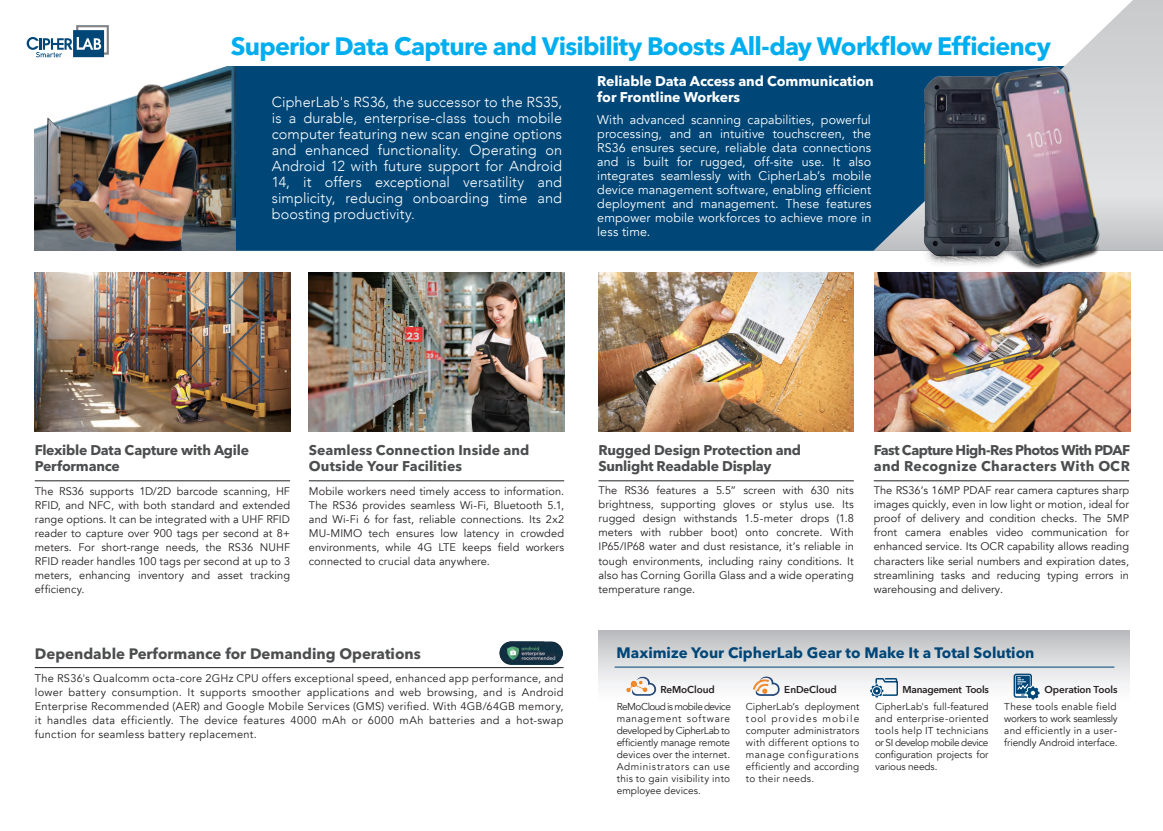
<style>
.page{position:relative;width:1163px;height:831px;background:#fff}
.page>*{position:absolute;margin:0;border:0;box-sizing:border-box;transform-origin:0 0}
.t1{font:700 25px "Avenir Next LT Pro";letter-spacing:-.03em;color:#00aeef}
.t2{font:700 15px "Avenir Next LT Pro";color:#004677}
.t3{font:700 15px "Avenir Next LT Pro";color:#4c4d4e}
.t4{font:300 14.5px/16px "Avenir";letter-spacing:.005em;color:#fff;text-align:justify}
.t5{font:700 14px/16px "Avenir Next LT Pro";letter-spacing:-.015em;color:#4c4d4e}
.t6{font:700 14px/16px "Avenir Next LT Pro";letter-spacing:-.005em;color:#fff}
.t7{font:700 14px/16px "Avenir Next LT Pro";letter-spacing:.005em;color:#4c4d4e}
.t8{font:12.5px/14px "Avenir";letter-spacing:.005em;color:#fff;text-align:justify}
.t9{font:11px/14px "Avenir";letter-spacing:.005em;color:#231f20;text-align:justify}
.t10{font:10px/12px "Avenir";letter-spacing:.01em;color:#231f20;text-align:justify}
.t11{font:600 10px "Avenir Next";letter-spacing:-.01em;color:#231f20}
.t12{font:600 10px "Avenir Next";letter-spacing:-.03em;color:#231f20}
</style>
<div class="page">
<div style="left:236px;top:66px;width:637px;height:185px;background:#004778"></div>
<svg style="left:873px;top:0;width:289px;height:251px"></svg>
<svg style="left:598px;top:630px;width:530px;height:68px"></svg>
<hr style="left:614px;top:666px;width:500px;height:1px;background:#004677">
<img style="left:624px;top:676px;width:32px;height:21px">
<img style="left:750px;top:671px;width:33px;height:27px">
<svg style="left:868px;top:677px;width:30px;height:21px"></svg>
<div style="left:872px;top:686px;width:9px;height:9px;border:1px solid #fff;border-radius:50%"></div>
<div style="left:1013px;top:673px;width:18px;height:24px;border:2px solid #004677;border-radius:2px"></div>
<div style="left:1015px;top:675px;width:14px;height:18px;background:#004677"></div>
<svg style="left:1016px;top:677px;width:25px;height:23px"></svg>
<img style="left:309px;top:272px;width:255px;height:159px">
<img style="left:35px;top:272px;width:255px;height:159px">
<hr style="left:309px;top:480px;width:255px;height:1px;background:#231f20">
<hr style="left:598px;top:480px;width:255px;height:1px;background:#231f20">
<hr style="left:873px;top:480px;width:255px;height:1px;background:#231f20">
<svg style="left:27px;top:25px;width:82px;height:32px"></svg>
<hr style="left:35px;top:480px;width:255px;height:1px;background:#231f20">
<hr style="left:35px;top:667px;width:528px;height:1px;background:#231f20">
<img style="left:500px;top:641px;width:62px;height:24px">
<img style="left:893px;top:65px;width:86px;height:200px">
<img style="left:961px;top:183px;width:172px;height:121px">
<img style="left:1112px;top:207px;width:17px;height:65px">
<img style="left:979px;top:58px;width:133px;height:214px">
<img style="left:598px;top:272px;width:255px;height:159px">
<img style="left:874px;top:272px;width:255px;height:159px">
<img style="left:35px;top:66px;width:201px;height:185px">
<img style="left:46px;top:72px;width:170px;height:179px">
<h1 class="t1" style="left:231px;top:31px;width:821px">Superior Data Capture and Visibility Boosts All-day Workflow Efficiency</h1>
<p class="t4" style="left:272px;top:94px;width:292px">CipherLab's RS36, the successor to the RS35, is a durable, enterprise-class touch mobile computer featuring new scan engine options and enhanced functionality. Operating on Android 12 with future support for Android 14, it offers exceptional versatility and simplicity, reducing onboarding time and boosting productivity.</p>
<p class="t6" style="left:597px;top:73px;width:278px">Reliable Data Access and Communication for Frontline Workers</p>
<p class="t8" style="left:597px;top:113px;width:276px">With advanced scanning capabilities, powerful processing, and an intuitive touchscreen, the RS36 ensures secure, reliable data connections and is built for rugged, off-site use. It also integrates seamlessly with CipherLab’s mobile device management software, enabling efficient deployment and management. These features empower mobile workforces to achieve more in less time.</p>
<p class="t5" style="left:35px;top:442px;width:216px">Flexible Data Capture with Agile<br>Performance</p>
<p class="t9" style="left:35px;top:484px;width:257px">The RS36 supports 1D/2D barcode scanning, HF RFID, and NFC, with both standard and extended range options. It can be integrated with a UHF RFID reader to capture over 900 tags per second at 8+ meters. For short-range needs, the RS36 NUHF RFID reader handles 100 tags per second at up to 3 meters, enhancing inventory and asset tracking efficiency.</p>
<p class="t7" style="left:309px;top:442px;width:222px">Seamless Connection Inside and<br>Outside Your Facilities</p>
<p class="t9" style="left:309px;top:484px;width:257px">Mobile workers need timely access to information.<br>The RS36 provides seamless Wi-Fi, Bluetooth 5.1, and Wi-Fi 6 for fast, reliable connections. Its 2x2<br>MU-MIMO tech ensures low latency in crowded environments, while 4G LTE keeps field workers connected to crucial data anywhere.</p>
<h2 class="t3" style="left:35px;top:644px;width:387px">Dependable Performance for Demanding Operations</h2>
<p class="t9" style="left:35px;top:671px;width:530px">The RS36's Qualcomm octa-core 2GHz CPU offers exceptional speed, enhanced app performance, and lower battery consumption. It supports smoother applications and web browsing, and is Android Enterprise Recommended (AER) and Google Mobile Services (GMS) verified. With 4GB/64GB memory, it handles data efficiently. The device features 4000 mAh or 6000 mAh batteries and a hot-swap function for seamless battery replacement.</p>
<p class="t5" style="left:598px;top:442px;width:204px">Rugged Design Protection and<br>Sunlight Readable Display</p>
<p class="t9" style="left:598px;top:484px;width:257px">The RS36 features a 5.5” screen with 630 nits brightness, supporting gloves or stylus use. Its rugged design withstands 1.5-meter drops (1.8 meters with rubber boot) onto concrete. With IP65/IP68 water and dust resistance, it’s reliable in tough environments, including rainy conditions. It also has Corning Gorilla Glass and a wide operating temperature range.</p>
<p class="t9" style="left:873px;top:484px;width:257px">The RS36’s 16MP PDAF rear camera captures sharp images quickly, even in low light or motion, ideal for proof of delivery and condition checks. The 5MP front camera enables video communication for enhanced service. Its OCR capability allows reading characters like serial numbers and expiration dates, streamlining tasks and reducing typing errors in warehousing and delivery.</p>
<p class="t5" style="left:873px;top:442px;width:258px">Fast Capture High-Res Photos With PDAF and Recognize Characters With OCR</p>
<h2 class="t2" style="left:616px;top:643px;width:419px">Maximize Your CipherLab Gear to Make It a Total Solution</h2>
<p class="t11" style="left:660px;top:680px;width:56px">ReMoCloud</p>
<p class="t10" style="left:616px;top:701px;width:116px">ReMoCloud is mobile device management software developed by CipherLab to efficiently manage remote devices over the internet.<br>Administrators can use this to gain visibility into employee devices.</p>
<p class="t10" style="left:745px;top:701px;width:115px">CipherLab’s deployment tool provides mobile computer administrators with different options to manage configurations efficiently and according to their needs.</p>
<p class="t11" style="left:784px;top:680px;width:54px">EnDeCloud</p>
<p class="t12" style="left:902px;top:680px;width:88px">Management Tools</p>
<p class="t11" style="left:1044px;top:680px;width:75px">Operation Tools</p>
<p class="t10" style="left:874px;top:701px;width:115px">CipherLab's full-featured and enterprise-oriented tools help IT technicians or SI develop mobile device configuration projects for various needs.</p>
<p class="t10" style="left:1004px;top:701px;width:115px">These tools enable field workers to work seamlessly and efficiently in a user&shy;friendly Android interface.</p>
</div>
